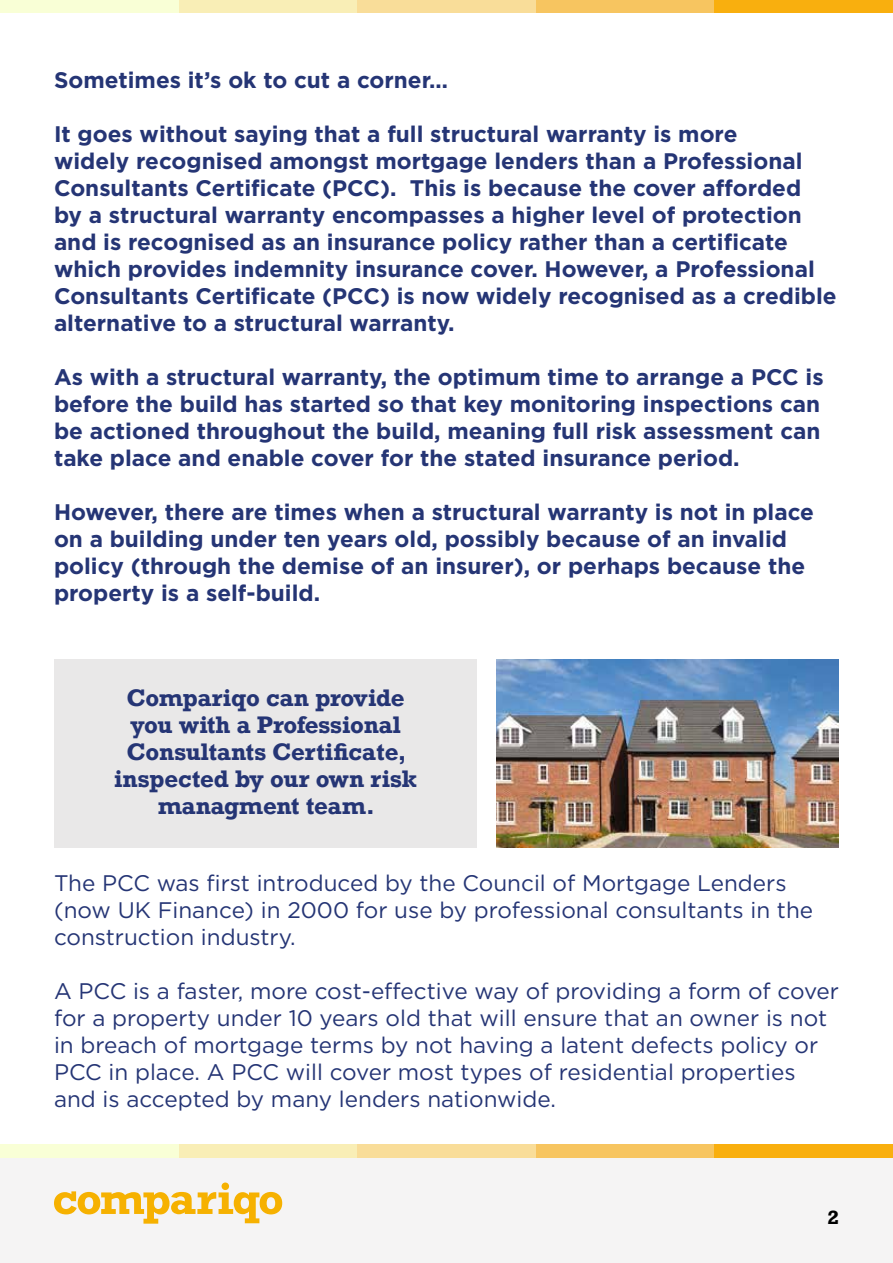
<style>
.page{position:relative;width:893px;height:1263px;background:#fff}
.page>*{position:absolute;margin:0;border:0;box-sizing:border-box;transform-origin:0 0}
.t1{font:700 22.5px/27px "Gotham";color:#253575}
.t2{font:22.5px/27px "Gotham";color:#253575}
.t3{font:700 22.5px/27px "Rockwell";color:#253575;text-align:center}
.t4{font:700 18px "Rockwell";color:#000}
</style>
<div class="page">
<div style="left:54px;top:659px;width:422px;height:188px;background:#e9e8e8"></div>
<div style="left:179px;top:1144px;width:178px;height:14px;background:#f9eeb6"></div>
<div style="left:357px;top:1144px;width:179px;height:14px;background:#f9dd99"></div>
<div style="left:536px;top:1144px;width:178px;height:14px;background:#f7c560"></div>
<div style="left:0;top:1144px;width:179px;height:14px;background:#f9ffd6"></div>
<div style="left:714px;top:1144px;width:179px;height:14px;background:#f9af0e"></div>
<div style="left:179px;top:0;width:178px;height:13px;background:#f9eeb6"></div>
<div style="left:357px;top:0;width:179px;height:13px;background:#f9dd99"></div>
<div style="left:536px;top:0;width:178px;height:13px;background:#f7c560"></div>
<div style="left:0;top:0;width:179px;height:13px;background:#f9ffd6"></div>
<div style="left:714px;top:0;width:179px;height:13px;background:#f9af0e"></div>
<div style="left:0;top:1158px;width:893px;height:105px;background:#f5f4f4"></div>
<svg style="left:54px;top:1182px;width:228px;height:42px"></svg>
<img style="left:497px;top:659px;width:342px;height:188px">
<p class="t1" style="left:54px;top:67px;width:396px">Sometimes it’s ok to cut a corner…</p>
<p class="t1" style="left:54px;top:121px;width:784px">It goes without saying that a full structural warranty is more<br>widely recognised amongst mortgage lenders than a Professional Consultants Certificate (PCC). This is because the cover afforded<br>by a structural warranty encompasses a higher level of protection and is recognised as an insurance policy rather than a certificate which provides indemnity insurance cover. However, a Professional Consultants Certificate (PCC) is now widely recognised as a credible alternative to a structural warranty.</p>
<p class="t1" style="left:54px;top:364px;width:771px">As with a structural warranty, the optimum time to arrange a PCC is before the build has started so that key monitoring inspections can be actioned throughout the build, meaning full risk assessment can take place and enable cover for the stated insurance period.</p>
<p class="t1" style="left:54px;top:499px;width:761px">However, there are times when a structural warranty is not in place on a building under ten years old, possibly because of an invalid policy (through the demise of an insurer), or perhaps because the property is a self-build.</p>
<p class="t3" style="left:114px;top:684px;width:304px">Compariqo can provide you with a Professional<br>Consultants Certificate, inspected by our own risk managment team.</p>
<p class="t2" style="left:54px;top:869px;width:761px">The PCC was first introduced by the Council of Mortgage Lenders (now UK Finance) in 2000 for use by professional consultants in the construction industry.</p>
<p class="t2" style="left:54px;top:977px;width:786px">A PCC is a faster, more cost-effective way of providing a form of cover for a property under 10 years old that will ensure that an owner is not in breach of mortgage terms by not having a latent defects policy or PCC in place. A PCC will cover most types of residential properties and is accepted by many lenders nationwide.</p>
<p class="t4" style="left:828px;top:1205px;width:13px">2</p>
</div>
